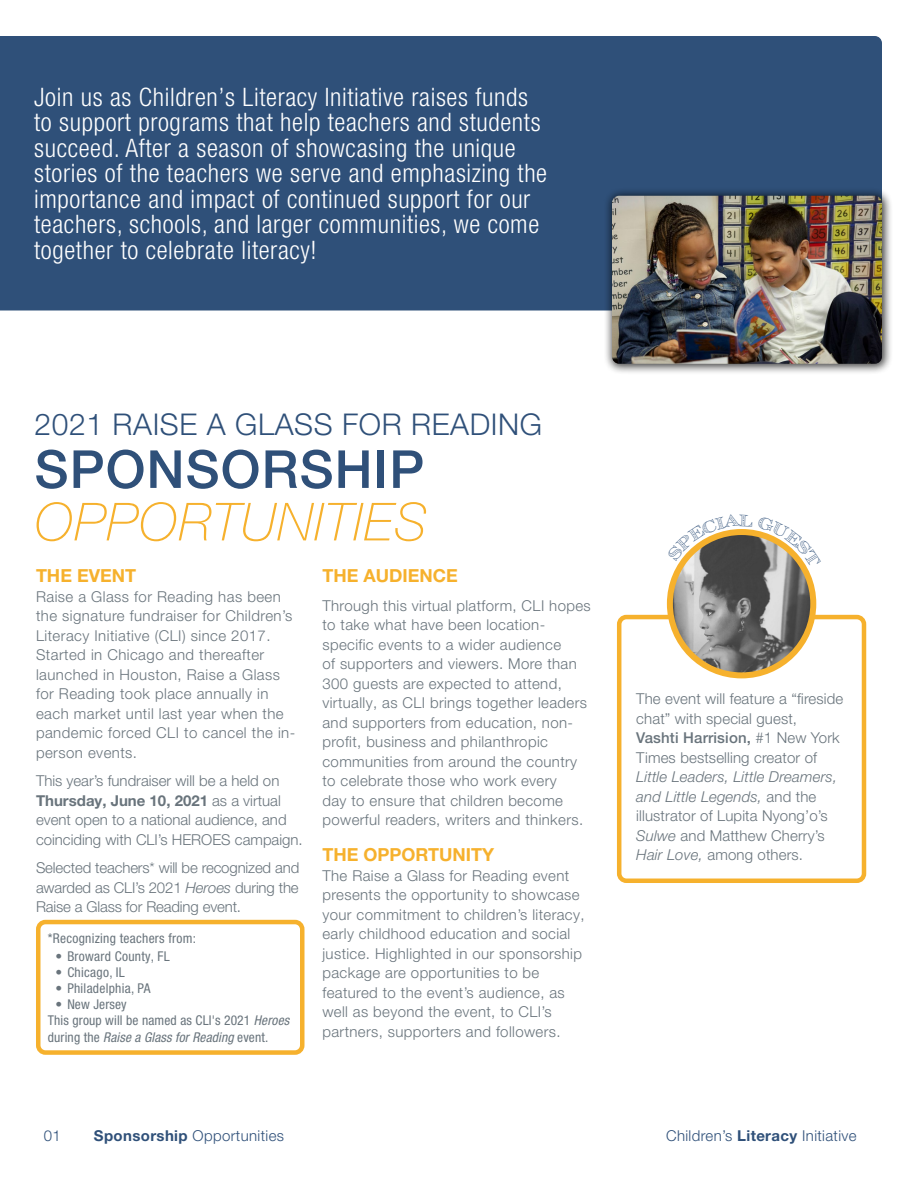
<style>
.page{position:relative;width:918px;height:1188px;background:#fff}
.page>*{position:absolute;margin:0;border:0;box-sizing:border-box;transform-origin:0 0}
.t1{font:italic 100 52.5px "Helvetica Neue LT Pro";letter-spacing:.02em;color:#f6b12d}
.t2{font:500 52.5px "Helvetica Neue LT Pro";letter-spacing:.02em;color:#2f5079}
.t3{font:300 30px "Helvetica Neue LT Pro";letter-spacing:.02em;color:#2f5079}
.t4{font:300 condensed 25.5px/25.5px "Helvetica Neue LT Pro";letter-spacing:.025em;color:#fff}
.t5{font:700 18px "Helvetica Neue LT Pro";color:#f6b12d}
.t6{font:300 15px/19.5px "Helvetica Neue LT Pro";letter-spacing:.025em;color:#69747c}
.t7{font:300 15px/19.5px "Helvetica Neue LT Pro";color:#69747c}
.t8{font:300 15px "Helvetica Neue LT Pro";letter-spacing:.025em;color:#2f5079}
.t9{font:condensed 13.5px/16.2px "Helvetica Neue LT Pro";letter-spacing:.02em;color:#69747c}
.s1{font-weight:700}
.s2{font-style:italic}
.s3{font-weight:500}
</style>
<div class="page">
<div style="left:0;top:36px;width:882px;height:275px;background:#2f5079"></div>
<div style="left:604px;top:187px;width:289px;height:187px;background:#000;opacity:.75"></div>
<img style="left:612px;top:196px;width:270px;height:168px">
<div style="left:36px;top:920px;width:268px;height:135px;border:4px solid #f6b12d;border-radius:7px"></div>
<div style="left:617px;top:615px;width:249px;height:268px;border:4px solid #f6b12d;border-radius:7px"></div>
<img style="left:670px;top:568px;width:142px;height:107px">
<div style="left:667px;top:529px;width:149px;height:149px;border:6px solid #f6b12d;border-radius:50%"></div>
<svg style="left:676px;top:529px;width:131px;height:39px"></svg>
<p class="t4" style="left:34px;top:84px;width:514px">Join us as Children’s Literacy Initiative raises funds to support programs that help teachers and students succeed. After a season of showcasing the unique stories of the teachers we serve and emphasizing the importance and impact of continued support for our teachers, schools, and larger communities, we come together to celebrate literacy!</p>
<h2 class="t3" style="left:34px;top:406px;width:509px">2021 RAISE A GLASS FOR READING</h2>
<h1 class="t2" style="left:34px;top:438px;width:391px">SPONSORSHIP</h1>
<h1 class="t1" style="left:34px;top:491px;width:394px">OPPORTUNITIES</h1>
<p class="t5" style="left:36px;top:565px;width:102px">THE EVENT</p>
<p class="t6" style="left:36px;top:586px;width:261px">Raise a Glass for Reading has been the signature fundraiser for Children’s Literacy Initiative (CLI) since 2017.<br>Started in Chicago and thereafter launched in Houston, Raise a Glass for Reading took place annually in each market until last year when the pandemic forced CLI to cancel the in&shy;person events.</p>
<p class="t7" style="left:36px;top:771px;width:268px">This year’s fundraiser will be a held on <span class="s1">Thursday, June 10, 2021</span> as a virtual event open to a national audience, and coinciding with CLI’s HEROES campaign.</p>
<p class="t6" style="left:36px;top:858px;width:265px;text-align:justify">Selected teachers* will be recognized and awarded as CLI’s 2021 <span class="s2">Heroes</span> during the Raise a Glass for Reading event.</p>
<p class="t5" style="left:322px;top:565px;width:137px">THE AUDIENCE</p>
<p class="t6" style="left:322px;top:595px;width:270px">Through this virtual platform, CLI hopes to take what have been location&shy;specific events to a wider audience<br>of supporters and viewers. More than 300 guests are expected to attend, virtually, as CLI brings together leaders and supporters from education, non&shy;profit, business and philanthropic communities from around the country to celebrate those who work every<br>day to ensure that children become powerful readers, writers and thinkers.</p>
<p class="t5" style="left:322px;top:844px;width:173px">THE OPPORTUNITY</p>
<p class="t6" style="left:322px;top:865px;width:264px">The Raise a Glass for Reading event presents the opportunity to showcase your commitment to children’s literacy, early childhood education and social justice. Highlighted in our sponsorship package are opportunities to be featured to the event’s audience, as well as beyond the event, to CLI’s partners, supporters and followers.</p>
<p class="t9" style="left:48px;top:930px;width:150px">*Recognizing teachers from:</p>
<p class="t9" style="left:55px;top:948px;width:116px">• Broward County, FL</p>
<p class="t9" style="left:55px;top:964px;width:71px">• Chicago, IL</p>
<p class="t9" style="left:55px;top:980px;width:97px">• Philadelphia, PA</p>
<p class="t9" style="left:48px;top:996px;width:243px;text-indent:7px">• New Jersey<br>This group will be named as CLI's 2021 <span class="s2">Heroes </span>during the <span class="s2">Raise a Glass for Reading</span> event.</p>
<p class="t6" style="left:636px;top:689px;width:209px">The event will feature a “fireside chat” with special guest,<br><span class="s3">Vashti Harrision,</span> #1 New York<br>Times bestselling creator of</p>
<p class="t6" style="left:636px;top:767px;width:202px"><span class="s2">Little Leaders, Little Dreamers, and Little Legends,</span> and the illustrator of Lupita Nyong’o’s<br><span class="s2">Sulwe</span> and Matthew Cherry’s<br><span class="s2">Hair Love,</span> among others.</p>
<p class="t8" style="left:44px;top:1127px;width:19px">01</p>
<p class="t8" style="left:94px;top:1127px;width:192px"><span class="s1">Sponsorship</span> Opportunities</p>
<p class="t8" style="left:666px;top:1127px;width:192px">Children’s <span class="s1">Literacy</span> Initiative</p>
</div>
